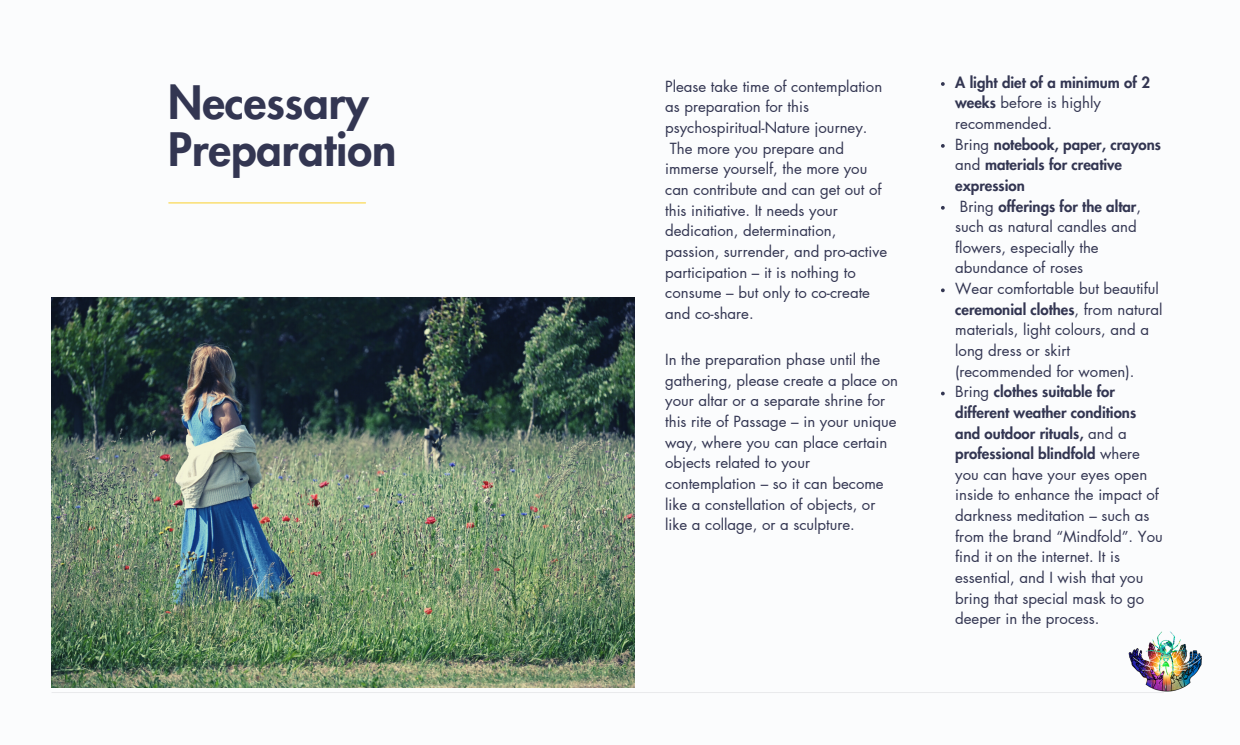
<style>
.page{position:relative;width:1240px;height:745px;background:#fff}
.page>*{position:absolute;margin:0;border:0;box-sizing:border-box;transform-origin:0 0}
.t1{font:800 45px/46.9px "Futura LT Pro";color:#333652}
.t2{font:15px/20.6px "Futura LT Pro";color:#333652}
.t3{font:800 15px/20.6px "Futura LT Pro";color:#333652}
.s1{font-weight:400}
.s2{font-weight:800}
</style>
<div class="page">
<div style="left:0;top:0;width:1240px;height:744px;background:#fbfcfd"></div>
<hr style="left:52px;top:692px;width:1111px;height:1px;background:#e9eaec">
<hr style="left:169px;top:202px;width:197px;height:1px;background:#fad02c">
<img style="left:51px;top:297px;width:583px;height:389px">
<img style="left:1128px;top:631px;width:74px;height:61px">
<svg style="left:941px;top:82px;width:4px;height:4px"></svg>
<svg style="left:941px;top:144px;width:4px;height:4px"></svg>
<svg style="left:941px;top:206px;width:4px;height:4px"></svg>
<svg style="left:941px;top:288px;width:4px;height:4px"></svg>
<svg style="left:941px;top:391px;width:4px;height:4px"></svg>
<p class="t1" style="left:168px;top:81px;width:230px">Necessary<br>Preparation</p>
<p class="t3" style="left:955px;top:72px;width:196px">A light diet of a minimum of 2 weeks <span class="s1">before is highly recommended.</span></p>
<p class="t2" style="left:665px;top:77px;width:219px">Please take time of contemplation</p>
<p class="t2" style="left:665px;top:97px;width:145px">as preparation for this</p>
<p class="t2" style="left:665px;top:118px;width:204px">psychospiritual-Nature journey.</p>
<p class="t2" style="left:670px;top:138px;width:176px">The more you prepare and</p>
<p class="t2" style="left:665px;top:159px;width:204px">immerse yourself, the more you</p>
<p class="t2" style="left:665px;top:180px;width:218px">can contribute and can get out of</p>
<p class="t2" style="left:665px;top:200px;width:174px">this initiative. It needs your</p>
<p class="t2" style="left:665px;top:221px;width:173px">dedication, determination,</p>
<p class="t2" style="left:665px;top:242px;width:224px">passion, surrender, and pro-active</p>
<p class="t2" style="left:665px;top:262px;width:192px">participation – it is nothing to</p>
<p class="t2" style="left:665px;top:283px;width:206px">consume – but only to co-create</p>
<p class="t2" style="left:665px;top:303px;width:90px">and co-share.</p>
<p class="t2" style="left:665px;top:350px;width:234px">In the preparation phase until the gathering, please create a place on your altar or a separate shrine for this rite of Passage – in your unique way, where you can place certain</p>
<p class="t2" style="left:665px;top:453px;width:220px">objects related to your contemplation – so it can become like a constellation of objects, or like a collage, or a sculpture.</p>
<p class="t3" style="left:955px;top:134px;width:207px"><span class="s1">Bring</span> notebook, paper, crayons <span class="s1">and</span> materials for creative expression</p>
<p class="t2" style="left:955px;top:196px;width:187px;text-indent:5px">Bring <span class="s2">offerings for the altar</span>, such as natural candles and flowers, especially the abundance of roses</p>
<p class="t2" style="left:955px;top:279px;width:209px">Wear comfortable but beautiful <span class="s2">ceremonial clothes</span>, from natural materials, light colours, and a long dress or skirt (recommended for women).</p>
<p class="t2" style="left:955px;top:382px;width:209px">Bring <span class="s2">clothes suitable for different weather conditions and outdoor rituals,</span> and a <span class="s2">professional blindfold</span> where you can have your eyes open inside to enhance the impact of darkness meditation – such as from the brand “Mindfold”. You find it on the internet. It is essential, and I wish that you bring that special mask to go deeper in the process.</p>
</div>
